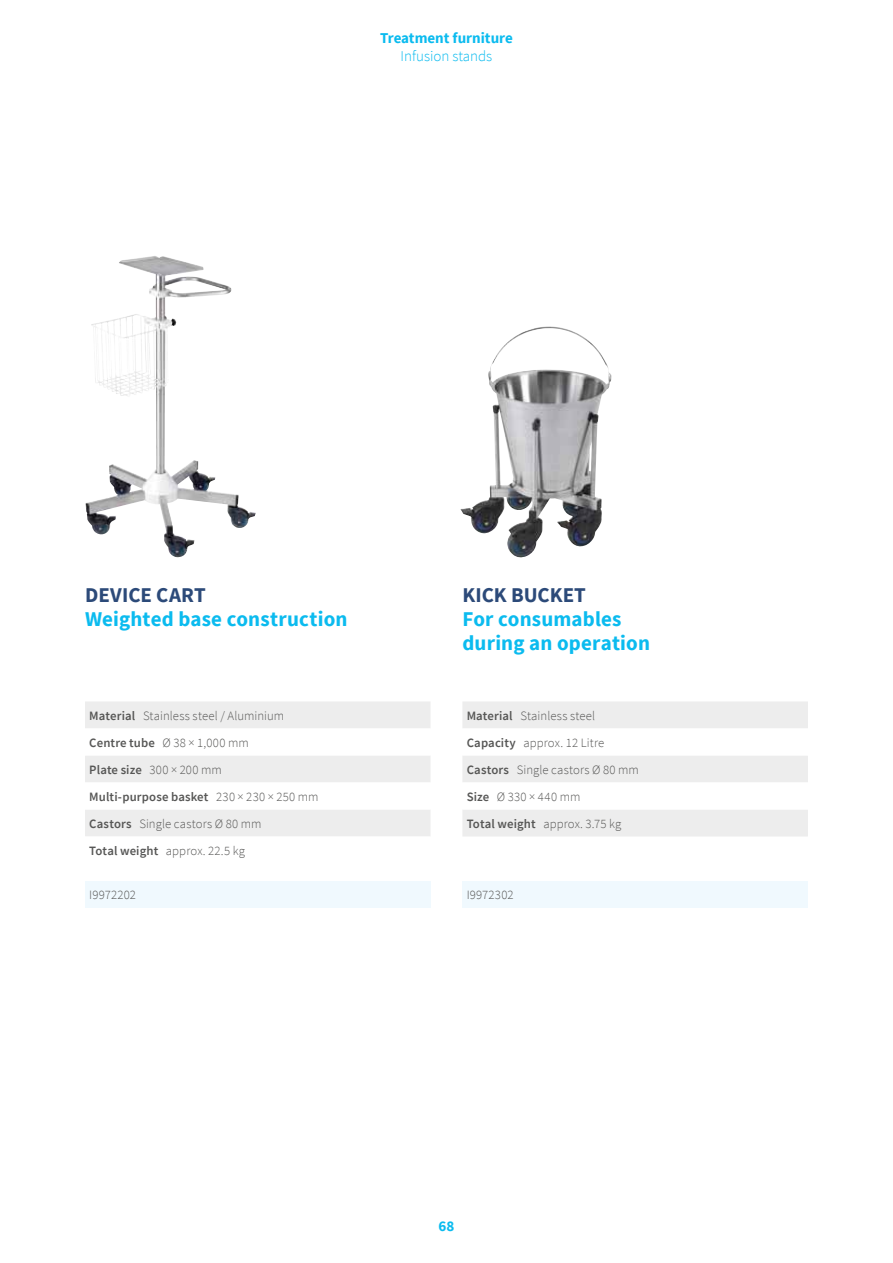
<style>
.page{position:relative;width:893px;height:1263px;background:#fff}
.page>*{position:absolute;margin:0;border:0;box-sizing:border-box;transform-origin:0 0}
.t1{font:700 21px/24px "Source Sans Pro";letter-spacing:.01em;color:#0bbbef}
.t2{font:700 21px "Source Sans Pro";color:#2c4a79}
.t3{font:700 15px "Source Sans Pro";color:#0bbbef}
.t4{font:300 15px "Source Sans Pro";color:#0bbbef}
.t5{font:300 12.75px/27px "Source Sans Pro";letter-spacing:.01em;color:#575756}
.s1{font-weight:600}
</style>
<div class="page">
<div style="left:462px;top:881px;width:346px;height:27px;background:#f0f9fe"></div>
<div style="left:462px;top:702px;width:346px;height:134px;background:#ededed"></div>
<svg style="left:462px;top:728px;width:346px;height:81px"></svg>
<img style="left:460px;top:327px;width:113px;height:231px">
<div style="left:85px;top:881px;width:346px;height:27px;background:#f0f9fe"></div>
<div style="left:85px;top:702px;width:345px;height:26px;background:#ededed"></div>
<svg style="left:85px;top:756px;width:345px;height:80px;fill:#ededed"></svg>
<img style="left:119px;top:256px;width:37px;height:40px">
<p class="t3" style="left:380px;top:28px;width:134px">Treatment furniture</p>
<p class="t4" style="left:401px;top:47px;width:93px">Infusion stands</p>
<h1 class="t2" style="left:85px;top:581px;width:122px">DEVICE CART</h1>
<h1 class="t1" style="left:85px;top:607px;width:264px">Weighted base construction</h1>
<p class="t5" style="left:89px;top:702px;width:231px"><span class="s1">Material</span> Stainless steel / Aluminium<br><span class="s1">Centre tube</span> Ø 38 × 1,000 mm<br><span class="s1">Plate size</span> 300 × 200 mm<br><span class="s1">Multi-purpose basket</span> 230 × 230 × 250 mm<br><span class="s1">Castors</span> Single castors Ø 80 mm<br><span class="s1">Total weight</span> approx. 22.5 kg</p>
<p class="t5" style="left:89px;top:881px;width:48px">I9972202</p>
<h1 class="t2" style="left:462px;top:581px;width:125px">KICK BUCKET</h1>
<h1 class="t1" style="left:462px;top:607px;width:189px">For consumables during an operation</h1>
<p class="t5" style="left:467px;top:702px;width:174px"><span class="s1">Material</span> Stainless steel<br><span class="s1">Capacity</span> approx. 12 Litre<br><span class="s1">Castors</span> Single castors Ø 80 mm<br><span class="s1">Size</span> Ø 330 × 440 mm<br><span class="s1">Total weight</span> approx. 3.75 kg</p>
<p class="t5" style="left:467px;top:881px;width:48px">I9972302</p>
<p class="t3" style="left:439px;top:1216px;width:17px">68</p>
</div>
